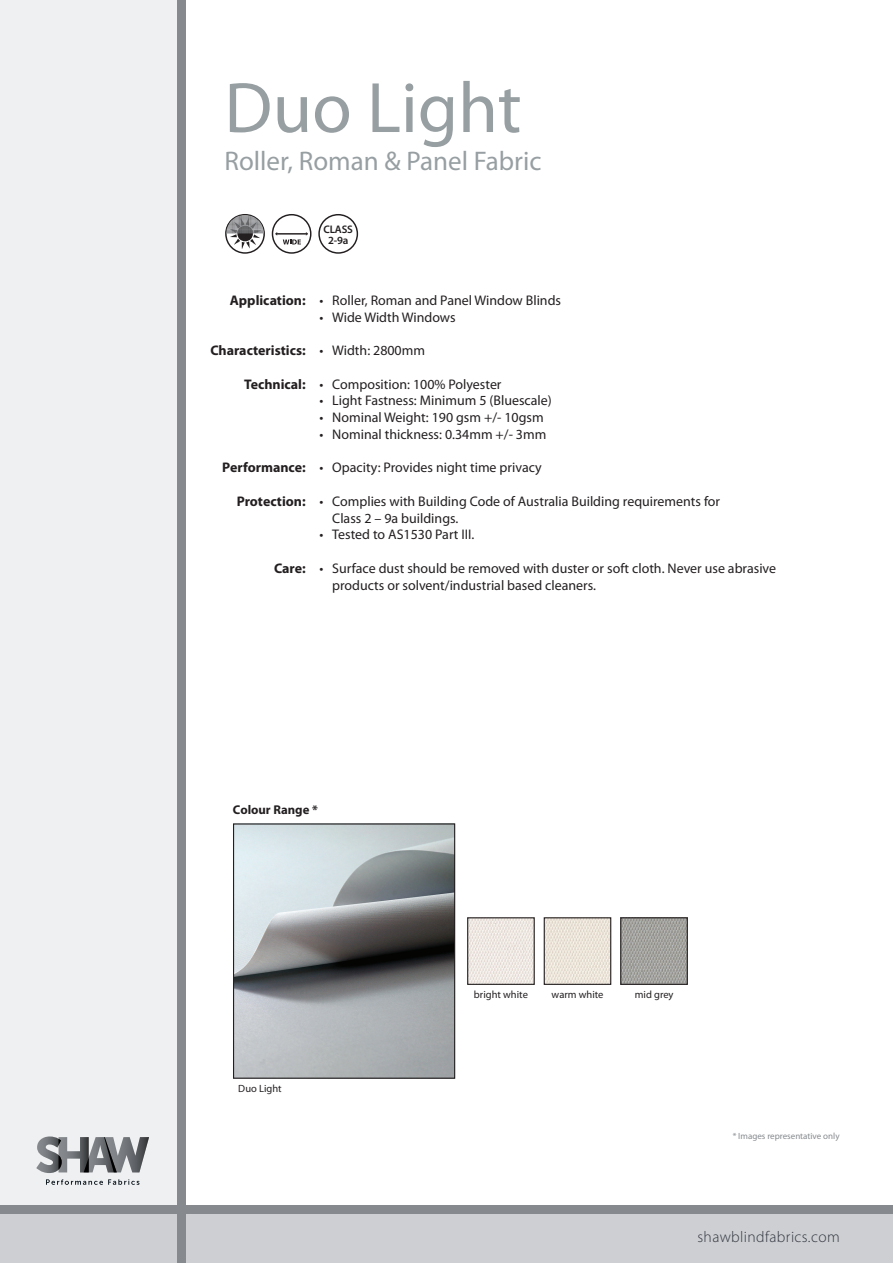
<style>
.page{position:relative;width:893px;height:1263px;background:#fff}
.page>*{position:absolute;margin:0;border:0;box-sizing:border-box;transform-origin:0 0}
.t1{font:72px "Myriad Pro";color:#979fa2}
.t2{font:27px "Myriad Pro";color:#979fa2}
.t3{font:300 15.45px "Myriad Pro";letter-spacing:.025em;color:#323640}
.t4{font:13.95px/16.8px "Myriad Pro";color:#231f20}
.t5{font:700 13.95px "Myriad Pro";color:#231f20}
.t6{font:700 12.75px "Myriad Pro";color:#231f20}
.t7{font:600 10.95px/10.6px "Myriad Pro";letter-spacing:-.015em;color:#231f20;text-align:center}
.t8{font:10.5px "Myriad Pro";color:#231f20}
.t9{font:9px "Myriad Pro";color:#868a8e}
</style>
<div class="page">
<img style="left:469px;top:919px;width:64px;height:64px">
<div style="left:467px;top:917px;width:68px;height:68px;border:1px solid #231f20"></div>
<img style="left:546px;top:919px;width:63px;height:64px">
<div style="left:544px;top:917px;width:67px;height:68px;border:1px solid #231f20"></div>
<img style="left:622px;top:919px;width:64px;height:64px">
<div style="left:620px;top:917px;width:68px;height:68px;border:1px solid #231f20"></div>
<div style="left:0;top:1209px;width:893px;height:54px;background:#cdcfd2"></div>
<div style="left:0;top:0;width:182px;height:1209px;background:#eff0f1"></div>
<div style="left:0;top:1205px;width:893px;height:8px;background:#868a8e"></div>
<div style="left:177px;top:0;width:9px;height:1263px;background:#868a8e"></div>
<svg style="left:46px;top:1179px;width:93px;height:6px"></svg>
<svg style="left:36px;top:1136px;width:113px;height:37px"></svg>
<img style="left:235px;top:825px;width:218px;height:252px">
<div style="left:233px;top:823px;width:222px;height:256px;border:1px solid #231f20"></div>
<svg style="left:225px;top:214px;width:40px;height:40px"></svg>
<img style="left:226px;top:215px;width:38px;height:19px">
<svg style="left:272px;top:214px;width:39px;height:40px"></svg>
<div style="left:318px;top:214px;width:40px;height:40px;border:1px solid #231f20;border-radius:50%"></div>
<h1 class="t1" style="left:224px;top:63px;width:299px">Duo Light</h1>
<h2 class="t2" style="left:224px;top:144px;width:319px">Roller, Roman &amp; Panel Fabric</h2>
<p class="t7" style="left:323px;top:224px;width:31px">CLASS<br>2-9a</p>
<p class="t5" style="left:230px;top:291px;width:77px">Application:</p>
<p class="t5" style="left:210px;top:341px;width:97px">Characteristics:</p>
<p class="t5" style="left:244px;top:375px;width:63px">Technical:</p>
<p class="t5" style="left:222px;top:458px;width:85px">Performance:</p>
<p class="t5" style="left:237px;top:492px;width:70px">Protection:</p>
<p class="t5" style="left:274px;top:559px;width:33px">Care:</p>
<p class="t4" style="left:319px;top:292px;width:243px">• Roller, Roman and Panel Window Blinds</p>
<p class="t4" style="left:319px;top:308px;width:138px">• Wide Width Windows</p>
<p class="t4" style="left:319px;top:342px;width:107px">• Width: 2800mm</p>
<p class="t4" style="left:319px;top:375px;width:184px">• Composition: 100% Polyester</p>
<p class="t4" style="left:319px;top:392px;width:234px">• Light Fastness: Minimum 5 (Bluescale)</p>
<p class="t4" style="left:319px;top:409px;width:226px">• Nominal Weight: 190 gsm +/- 10gsm</p>
<p class="t4" style="left:319px;top:425px;width:228px">• Nominal thickness: 0.34mm +/- 3mm</p>
<p class="t4" style="left:319px;top:459px;width:224px">• Opacity: Provides night time privacy</p>
<p class="t4" style="left:332px;top:492px;width:389px;text-indent:-13px">• Complies with Building Code of Australia Building requirements for<br>Class 2 – 9a buildings.</p>
<p class="t4" style="left:319px;top:526px;width:156px">• Tested to AS1530 Part III.</p>
<p class="t4" style="left:332px;top:559px;width:445px;text-indent:-13px">• Surface dust should be removed with duster or soft cloth. Never use abrasive products or solvent/industrial based cleaners.</p>
<p class="t6" style="left:233px;top:802px;width:86px">Colour Range *</p>
<p class="t8" style="left:238px;top:1082px;width:45px">Duo Light</p>
<p class="t8" style="left:474px;top:988px;width:55px">bright white</p>
<p class="t8" style="left:552px;top:988px;width:53px">warm white</p>
<p class="t8" style="left:635px;top:988px;width:40px">mid grey</p>
<p class="t9" style="left:733px;top:1131px;width:108px">* Images representative only</p>
<p class="t3" style="left:697px;top:1227px;width:144px">shawblindfabrics.com</p>
</div>
